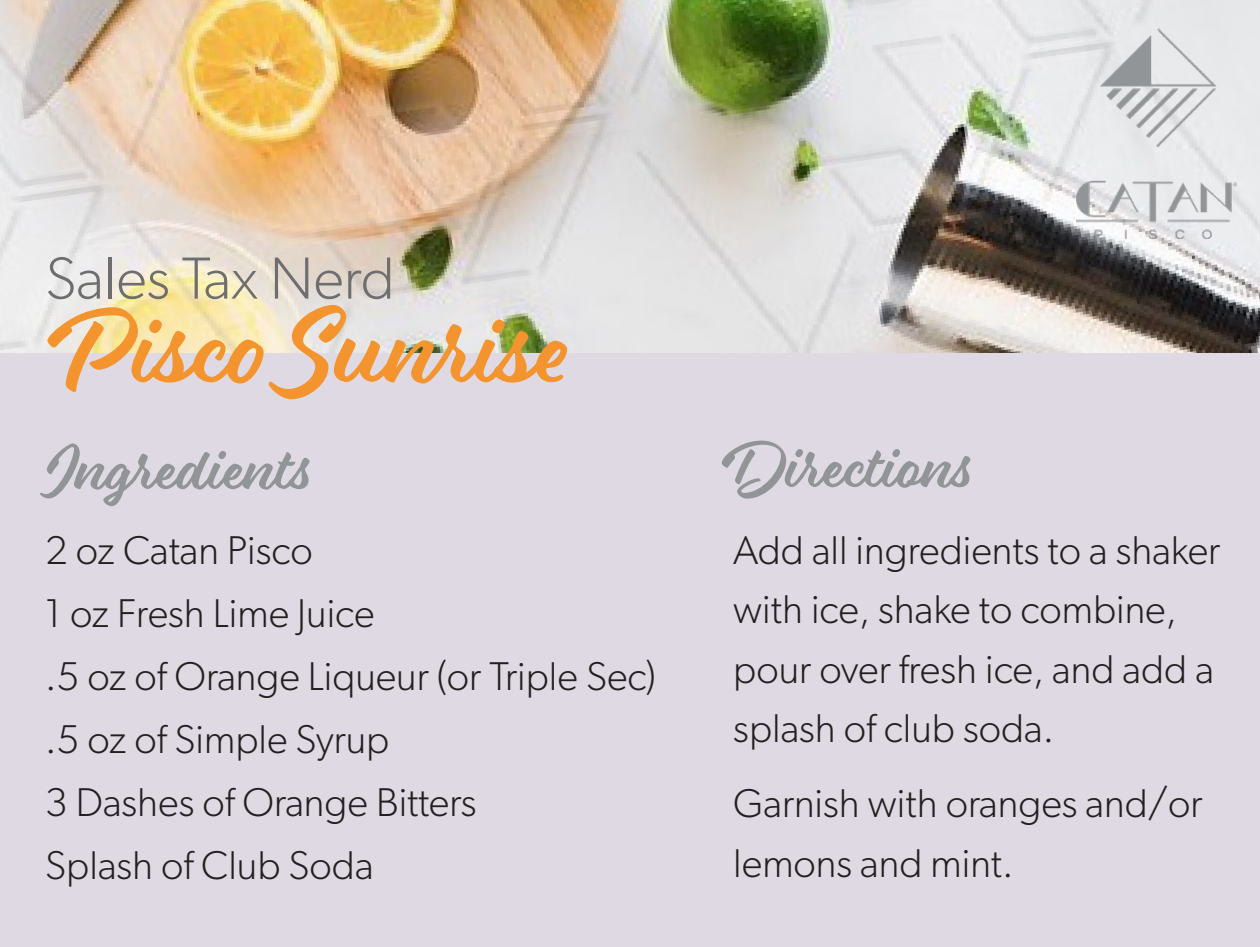
<style>
.page{position:relative;width:1260px;height:947px;background:#fff}
.page>*{position:absolute;margin:0;border:0;box-sizing:border-box;transform-origin:0 0}
.t1{font:98px "Eds Market Main Script";color:#f3942f}
.t2{font:59.5px "Eds Market Main Script";color:#929597}
.t3{font:300 59.5px "Gibson";color:#6e6e6e}
.t4{font:300 40.25px/59.5px "Gibson";color:#231f20}
</style>
<div class="page">
<div style="left:0;top:353px;width:1260px;height:594px;background:#ded9e3"></div>
<img style="left:0;top:0;width:1260px;height:353px">
<img style="left:1076px;top:29px;width:160px;height:210px">
<p class="t3" style="left:45px;top:242px;width:351px">Sales Tax Nerd</p>
<p class="t1" style="left:45px;top:290px;width:526px">Pisco Sunrise</p>
<p class="t2" style="left:45px;top:433px;width:267px">Ingredients</p>
<p class="t4" style="left:45px;top:519px;width:269px">2 oz Catan Pisco</p>
<p class="t4" style="left:45px;top:582px;width:331px">1 oz Fresh Lime Juice</p>
<p class="t4" style="left:45px;top:645px;width:612px">.5 oz of Orange Liqueur (or Triple Sec)</p>
<p class="t4" style="left:45px;top:708px;width:346px">.5 oz of Simple Syrup</p>
<p class="t4" style="left:45px;top:771px;width:433px">3 Dashes of Orange Bitters</p>
<p class="t4" style="left:45px;top:834px;width:330px">Splash of Club Soda</p>
<p class="t2" style="left:722px;top:431px;width:252px">Directions</p>
<p class="t4" style="left:733px;top:519px;width:489px">Add all ingredients to a shaker with ice, shake to combine, pour over fresh ice, and add a splash of club soda.</p>
<p class="t4" style="left:733px;top:773px;width:471px">Garnish with oranges and/or lemons and mint.</p>
</div>
